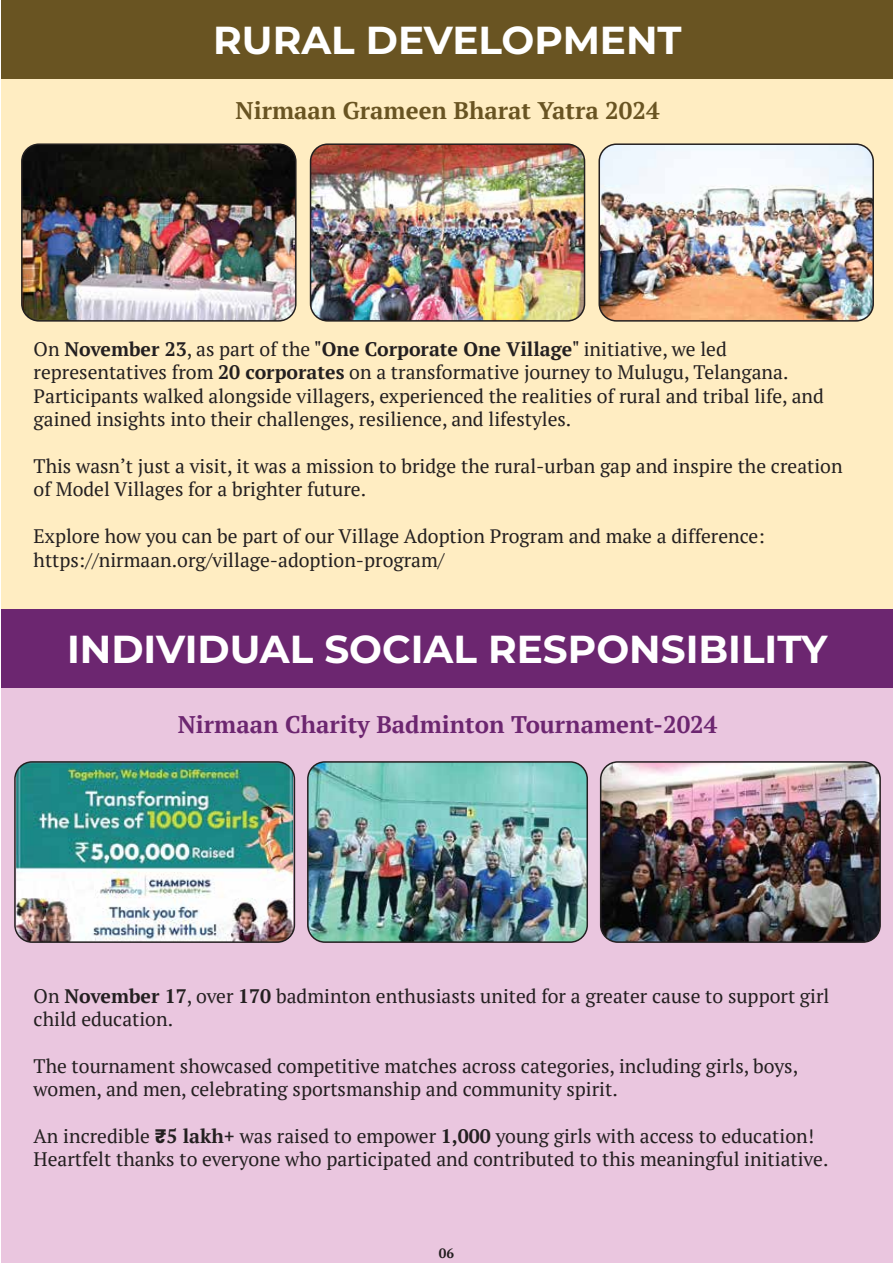
<style>
.page{position:relative;width:893px;height:1263px;background:#fff}
.page>*{position:absolute;margin:0;border:0;box-sizing:border-box;transform-origin:0 0}
.t1{font:700 39px "Montserrat";color:#fff}
.t2{font:700 24px "PT Serif";color:#6c2670}
.t3{font:700 24px "PT Serif";color:#695422}
.t4{font:19.5px/23.4px "PT Serif";color:#231f20}
.t5{font:700 13.5px "PT Serif";color:#231f20}
.s1{font-weight:700}
.s2{font-family:"Poppins";font-weight:700}
</style>
<div class="page">
<div style="left:1px;top:679px;width:892px;height:584px;background:#eac6df"></div>
<div style="left:1px;top:79px;width:892px;height:538px;background:#ffedc2"></div>
<img style="left:24px;top:146px;width:270px;height:173px">
<div style="left:21px;top:143px;width:276px;height:179px;border:2px solid #231f20;border-radius:17px"></div>
<img style="left:313px;top:146px;width:271px;height:173px">
<div style="left:310px;top:143px;width:275px;height:179px;border:2px solid #231f20;border-radius:17px"></div>
<img style="left:601px;top:146px;width:270px;height:173px">
<div style="left:598px;top:143px;width:276px;height:179px;border:2px solid #231f20;border-radius:17px"></div>
<img style="left:17px;top:764px;width:275px;height:176px">
<div style="left:14px;top:761px;width:281px;height:182px;border:2px solid #231f20;border-radius:17px"></div>
<img style="left:310px;top:764px;width:275px;height:176px">
<div style="left:307px;top:761px;width:281px;height:182px;border:2px solid #231f20;border-radius:17px"></div>
<img style="left:603px;top:764px;width:275px;height:176px">
<div style="left:600px;top:761px;width:281px;height:182px;border:2px solid #231f20;border-radius:17px"></div>
<div style="left:1px;top:0;width:892px;height:79px;background:#695422"></div>
<div style="left:1px;top:609px;width:892px;height:78px;background:#6c2670"></div>
<h1 class="t1" style="left:213px;top:14px;width:470px">RURAL DEVELOPMENT</h1>
<p class="t3" style="left:236px;top:95px;width:426px">Nirmaan Grameen Bharat Yatra 2024</p>
<p class="t4" style="left:34px;top:337px;width:792px">On <span class="s1">November 23</span>, as part of the "<span class="s1">One Corporate One Village</span>" initiative, we led representatives from <span class="s1">20 corporates</span> on a transformative journey to Mulugu, Telangana.<br>Participants walked alongside villagers, experienced the realities of rural and tribal life, and gained insights into their challenges, resilience, and lifestyles.</p>
<p class="t4" style="left:34px;top:454px;width:810px">This wasn’t just a visit, it was a mission to bridge the rural-urban gap and inspire the creation of Model Villages for a brighter future.</p>
<p class="t4" style="left:34px;top:524px;width:733px">Explore how you can be part of our Village Adoption Program and make a difference: https://nirmaan.org/village-adoption-program/</p>
<h1 class="t1" style="left:67px;top:623px;width:762px">INDIVIDUAL SOCIAL RESPONSIBILITY</h1>
<p class="t2" style="left:178px;top:709px;width:541px">Nirmaan Charity Badminton Tournament-2024</p>
<p class="t4" style="left:34px;top:984px;width:797px">On <span class="s1">November 17</span>, over <span class="s1">170</span> badminton enthusiasts united for a greater cause to support girl child education.</p>
<p class="t4" style="left:34px;top:1054px;width:766px">The tournament showcased competitive matches across categories, including girls, boys, women, and men, celebrating sportsmanship and community spirit.</p>
<p class="t4" style="left:34px;top:1124px;width:796px">An incredible <span class="s2">₹</span><span class="s1">5 lakh+</span> was raised to empower <span class="s1">1,000</span> young girls with access to education!<br>Heartfelt thanks to everyone who participated and contributed to this meaningful initiative.</p>
<p class="t5" style="left:439px;top:1244px;width:17px">06</p>
</div>
